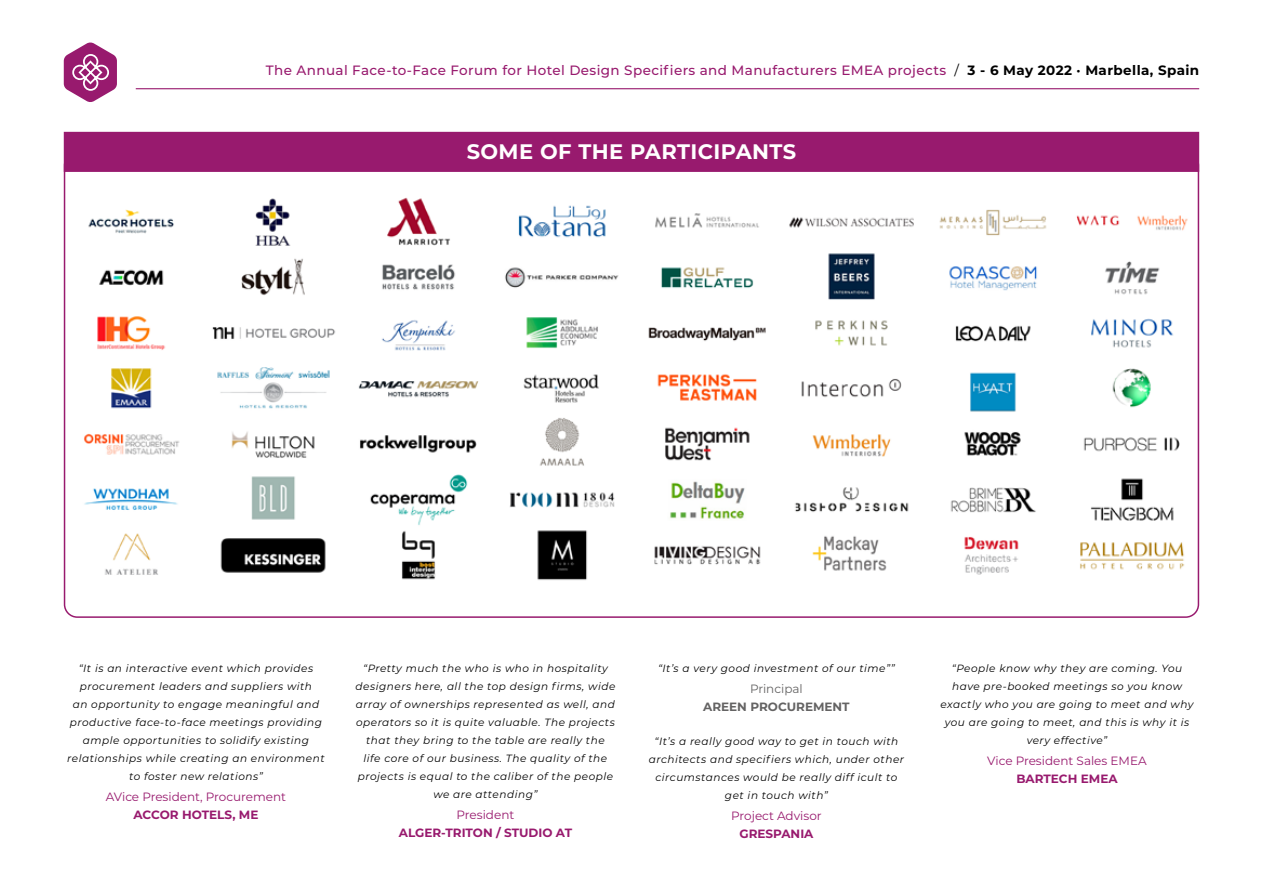
<style>
.page{position:relative;width:1263px;height:893px;background:#fff}
.page>*{position:absolute;margin:0;border:0;box-sizing:border-box;transform-origin:0 0}
.t1{font:700 21px "Montserrat";letter-spacing:.02em;color:#fff}
.t2{font:500 13.5px "Montserrat";letter-spacing:.03em;color:#981a6e}
.t3{font:12px "Montserrat";color:#981a6e}
.t4{font:700 12px "Montserrat";color:#981a6e}
.t5{font:700 12px "Montserrat";color:#646363}
.t6{font:12px "Montserrat";color:#646363}
.t7{font:italic 10.5px/18px "Montserrat";letter-spacing:.05em;color:#000;text-align:center}
.s1{font-weight:400;color:#000}
.s2{font-weight:700;color:#000}
</style>
<div class="page">
<img style="left:84px;top:197px;width:1104px;height:383px">
<hr style="left:136px;top:88px;width:1063px;height:1px;background:#981a6e">
<div style="left:64px;top:132px;width:1135px;height:40px;background:#981a6e;border:2px solid #981a6e"></div>
<svg style="left:64px;top:42px;width:53px;height:60px"></svg>
<p class="t2" style="left:266px;top:61px;width:935px">The Annual Face-to-Face Forum for Hotel Design Specifiers and Manufacturers EMEA projects <span class="s1">/</span> <span class="s2">3 - 6 May 2022 · Marbella, Spain</span></p>
<h1 class="t1" style="left:467px;top:137px;width:331px">SOME OF THE PARTICIPANTS</h1>
<p class="t7" style="left:67px;top:659px;width:259px">“It is an interactive event which provides procurement leaders and suppliers with<br>an opportunity to engage meaningful and productive face-to-face meetings providing ample opportunities to solidify existing relationships while creating an environment to foster new relations”</p>
<p class="t3" style="left:106px;top:789px;width:182px">AVice President, Procurement</p>
<p class="t4" style="left:133px;top:806px;width:126px">ACCOR HOTELS, ME</p>
<p class="t7" style="left:356px;top:659px;width:261px">“Pretty much the who is who in hospitality designers here, all the top design firms, wide array of ownerships represented as well, and operators so it is quite valuable. The projects that they bring to the table are really the<br>life core of our business. The quality of the projects is equal to the caliber of the people we are attending”</p>
<p class="t3" style="left:457px;top:807px;width:59px">President</p>
<p class="t4" style="left:399px;top:824px;width:175px">ALGER-TRITON / STUDIO AT</p>
<p class="t7" style="left:658px;top:659px;width:238px">“It’s a very good investment of our time””</p>
<p class="t6" style="left:750px;top:681px;width:54px">Principal</p>
<p class="t5" style="left:703px;top:698px;width:148px">AREEN PROCUREMENT</p>
<p class="t7" style="left:649px;top:732px;width:257px">“It’s a really good way to get in touch with architects and specifiers which, under other circumstances would be really diff icult to get in touch with”</p>
<p class="t3" style="left:731px;top:807px;width:92px">Project Advisor</p>
<p class="t4" style="left:739px;top:825px;width:76px">GRESPANIA</p>
<p class="t7" style="left:940px;top:659px;width:255px">“People know why they are coming. You have pre-booked meetings so you know exactly who you are going to meet and why you are going to meet, and this is why it is very effective”</p>
<p class="t3" style="left:987px;top:753px;width:161px">Vice President Sales EMEA</p>
<p class="t4" style="left:1016px;top:770px;width:103px">BARTECH EMEA</p>
</div>
